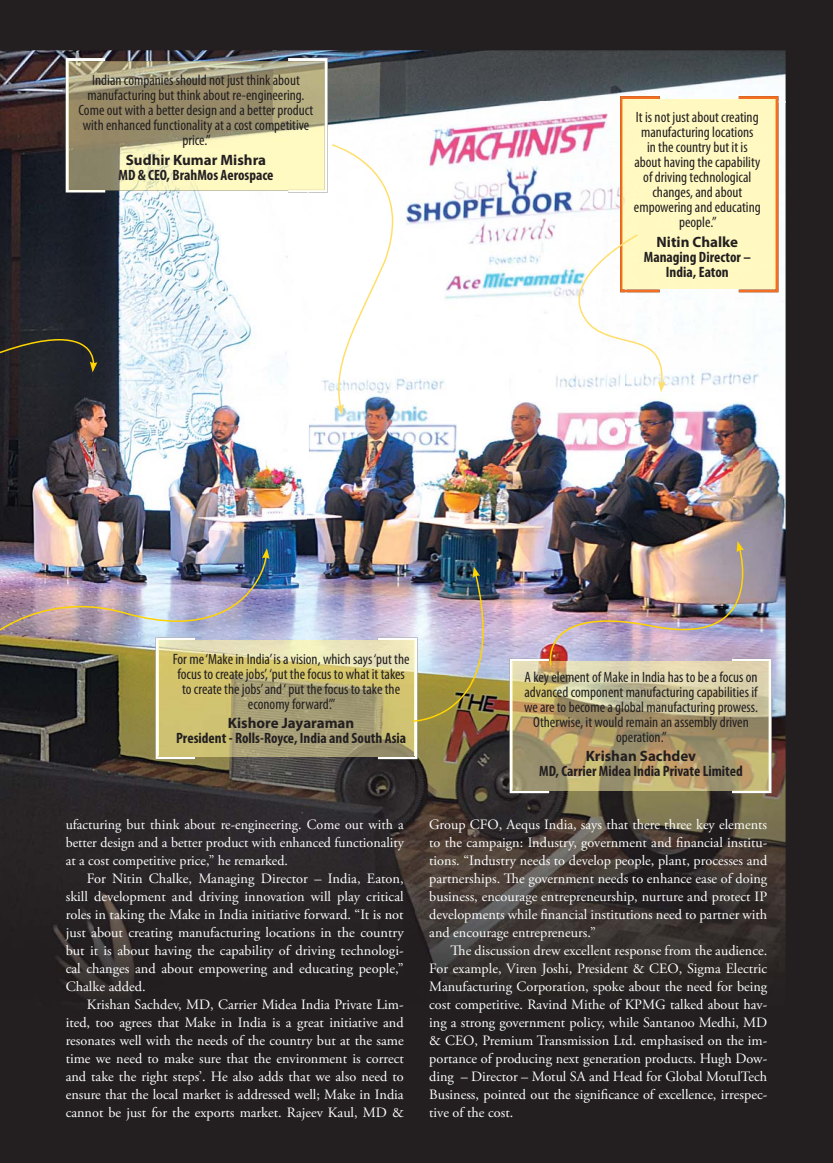
<style>
.page{position:relative;width:833px;height:1163px;background:#fff}
.page>*{position:absolute;margin:0;border:0;box-sizing:border-box;transform-origin:0 0}
.t1{font:condensed 15px/15px "Myriad Pro";color:#231f20;text-align:center}
.t2{font:700 condensed 15px/15px "Myriad Pro";color:#231f20;text-align:center}
.t3{font:700 15px "Myriad Pro";color:#231f20}
.t4{font:14.25px/18px "Adobe Garamond Pro";color:#fff;text-align:justify}
</style>
<div class="page">
<div style="left:0;top:0;width:833px;height:1162px;background:#231f20"></div>
<img style="left:0;top:50px;width:95px;height:948px">
<img style="left:95px;top:50px;width:691px;height:52px">
<img style="left:308px;top:102px;width:318px;height:573px">
<img style="left:733px;top:102px;width:53px;height:884px">
<img style="left:95px;top:190px;width:213px;height:450px">
<img style="left:626px;top:289px;width:107px;height:252px">
<img style="left:95px;top:759px;width:106px;height:239px">
<img style="left:414px;top:675px;width:106px;height:318px">
<img style="left:201px;top:756px;width:213px;height:155px">
<img style="left:520px;top:793px;width:213px;height:196px">
<img style="left:270px;top:640px;width:108px;height:116px">
<img style="left:105px;top:61px;width:183px;height:129px">
<svg style="left:66px;top:58px;width:39px;height:134px"></svg>
<svg style="left:739px;top:96px;width:39px;height:196px"></svg>
<div style="left:666px;top:99px;width:109px;height:190px;background:#fff9c1"></div>
<hr style="left:775px;top:99px;width:1px;height:190px;background:#fdbf63">
<svg style="left:0;top:306px;width:97px;height:69px"></svg>
<img style="left:0;top:548px;width:270px;height:211px">
<svg style="left:288px;top:58px;width:105px;height:357px"></svg>
<img style="left:378px;top:566px;width:106px;height:193px">
<img style="left:510px;top:541px;width:262px;height:252px">
<svg style="left:578px;top:96px;width:88px;height:296px"></svg>
<p class="t1" style="left:79px;top:74px;width:236px">Indian companies should not just think about manufacturing but think about re-engineering.<br>Come out with a better design and a better product with enhanced functionality at a cost competitive price.”</p>
<p class="t3" style="left:126px;top:154px;width:142px">Sudhir Kumar Mishra</p>
<p class="t2" style="left:118px;top:168px;width:157px">MD &amp; CEO, BrahMos Aerospace</p>
<p class="t1" style="left:634px;top:111px;width:128px">It is not just about creating manufacturing locations<br>in the country but it is about having the capability of driving technological changes, and about empowering and educating people.”</p>
<p class="t3" style="left:657px;top:236px;width:83px">Nitin Chalke</p>
<p class="t2" style="left:644px;top:250px;width:109px">Managing Director –<br>India, Eaton</p>
<p class="t1" style="left:173px;top:652px;width:238px">For me ‘Make in India’ is a vision, which says ‘put the focus to create jobs’, ‘put the focus to what it takes to create the jobs’ and ‘ put the focus to take the economy forward’.”</p>
<p class="t3" style="left:228px;top:717px;width:128px">Kishore Jayaraman</p>
<p class="t2" style="left:176px;top:731px;width:232px">President - Rolls-Royce, India and South Asia</p>
<p class="t4" style="left:66px;top:816px;width:340px">ufacturing but think about re-engineering. Come out with a better design and a better product with enhanced functionality at a cost competitive price,” he remarked.</p>
<p class="t4" style="left:66px;top:870px;width:340px;text-indent:21px">For Nitin Chalke, Managing Director – India, Eaton, skill development and driving innovation will play critical roles in taking the Make in India initiative forward. “It is not just about creating manufacturing locations in the country but it is about having the capability of driving technologi&shy;cal changes and about empowering and educating people,” Chalke added.</p>
<p class="t4" style="left:66px;top:996px;width:340px;text-indent:21px">Krishan Sachdev, MD, Carrier Midea India Private Lim&shy;ited, too agrees that Make in India is a great initiative and resonates well with the needs of the country but at the same time we need to make sure that the environment is correct and take the right steps’. He also adds that we also need to ensure that the local market is addressed well; Make in India cannot be just for the exports market. Rajeev Kaul, MD &amp;</p>
<p class="t1" style="left:524px;top:670px;width:235px">A key element of Make in India has to be a focus on advanced component manufacturing capabilities if we are to become a global manufacturing prowess.<br>Otherwise, it would remain an assembly driven operation.”</p>
<p class="t3" style="left:586px;top:750px;width:112px">Krishan Sachdev</p>
<p class="t2" style="left:539px;top:764px;width:205px">MD, Carrier Midea India Private Limited</p>
<p class="t4" style="left:429px;top:816px;width:340px">Group CFO, Aequs India, says that there three key elements to the campaign: Industry, government and financial institu&shy;tions. “Industry needs to develop people, plant, processes and partnerships. The government needs to enhance ease of doing business, encourage entrepreneurship, nurture and protect IP developments while financial institutions need to partner with and encourage entrepreneurs.”</p>
<p class="t4" style="left:429px;top:942px;width:340px;text-indent:21px">The discussion drew excellent response from the audience.<br>For example, Viren Joshi, President &amp; CEO, Sigma Electric Manufacturing Corporation, spoke about the need for being cost competitive. Ravind Mithe of KPMG talked about hav&shy;ing a strong government policy, while Santanoo Medhi, MD &amp; CEO, Premium Transmission Ltd. emphasised on the im&shy;portance of producing next generation products. Hugh Dow&shy;ding – Director – Motul SA and Head for Global MotulTech Business, pointed out the significance of excellence, irrespec&shy;tive of the cost.</p>
</div>
